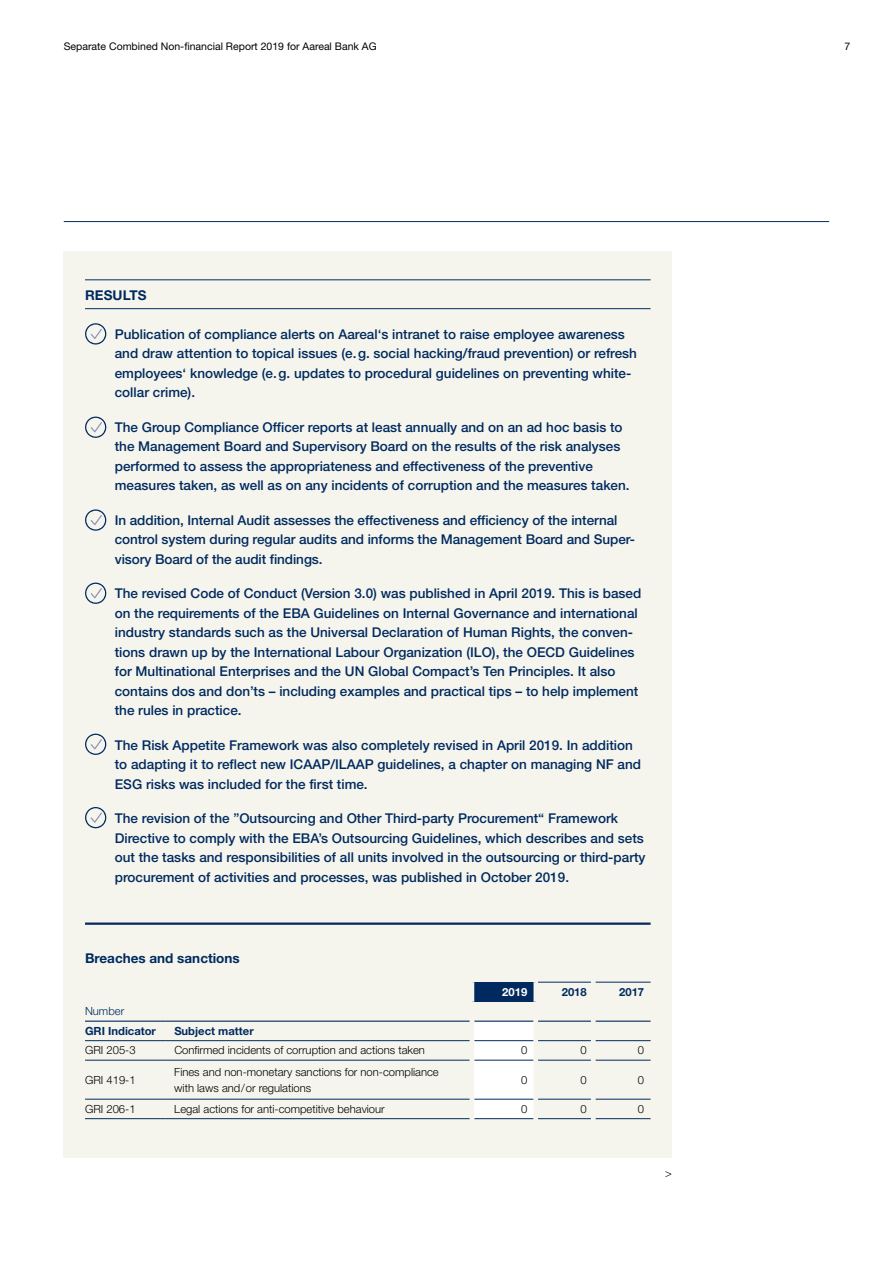
<style>
.page{position:relative;width:893px;height:1263px;background:#fff}
.page>*{position:absolute;margin:0;border:0;box-sizing:border-box;transform-origin:0 0}
.t1{font:500 13.5px/19.5px "Helvetica Neue LT Std";color:#002a5f}
.t2{font:700 13.5px "Helvetica Neue LT Std";color:#002a5f}
.t3{font:300 11.25px/15.8px "Helvetica Neue LT Std";color:#000}
.t4{font:700 11.25px "Helvetica Neue LT Std";color:#002a5f}
.t5{font:300 11.25px "Helvetica Neue LT Std";color:#002a5f}
.t6{font:700 11.25px "Helvetica Neue LT Std";color:#fff}
.t7{font:10.5px "Helvetica Neue LT Std";color:#000}
</style>
<div class="page">
<div style="left:64px;top:251px;width:608px;height:907px;background:#f6f5ed"></div>
<svg style="left:85px;top:323px;width:21px;height:21px"></svg>
<svg style="left:85px;top:417px;width:21px;height:21px"></svg>
<svg style="left:85px;top:509px;width:21px;height:22px"></svg>
<svg style="left:85px;top:583px;width:21px;height:21px"></svg>
<svg style="left:85px;top:734px;width:21px;height:21px"></svg>
<svg style="left:85px;top:807px;width:21px;height:21px"></svg>
<hr style="left:85px;top:922px;width:566px;height:3px;background:#002a5f">
<div style="left:472px;top:982px;width:64px;height:20px;background:#002a5f"></div>
<hr style="left:85px;top:1040px;width:81px;height:1px;background:#002a5f">
<hr style="left:166px;top:1040px;width:304px;height:1px;background:#002a5f">
<hr style="left:538px;top:1040px;width:53px;height:1px;background:#002a5f">
<hr style="left:595px;top:1040px;width:56px;height:1px;background:#002a5f">
<hr style="left:85px;top:1060px;width:81px;height:1px;background:#002a5f">
<hr style="left:166px;top:1060px;width:304px;height:1px;background:#002a5f">
<hr style="left:538px;top:1060px;width:53px;height:1px;background:#002a5f">
<hr style="left:595px;top:1060px;width:56px;height:1px;background:#002a5f">
<hr style="left:85px;top:1099px;width:81px;height:1px;background:#002a5f">
<hr style="left:166px;top:1099px;width:304px;height:1px;background:#002a5f">
<hr style="left:538px;top:1099px;width:53px;height:1px;background:#002a5f">
<hr style="left:595px;top:1099px;width:56px;height:1px;background:#002a5f">
<hr style="left:85px;top:1118px;width:81px;height:1px;background:#002a5f">
<hr style="left:166px;top:1118px;width:304px;height:1px;background:#002a5f">
<hr style="left:538px;top:1118px;width:53px;height:1px;background:#002a5f">
<hr style="left:595px;top:1118px;width:56px;height:1px;background:#002a5f">
<hr style="left:538px;top:982px;width:53px;height:1px;background:#002a5f">
<hr style="left:595px;top:982px;width:56px;height:1px;background:#002a5f">
<hr style="left:85px;top:1020px;width:81px;height:2px;background:#002a5f">
<hr style="left:166px;top:1020px;width:304px;height:2px;background:#002a5f">
<hr style="left:474px;top:1020px;width:59px;height:2px;background:#002a5f">
<hr style="left:538px;top:1020px;width:53px;height:2px;background:#002a5f">
<hr style="left:595px;top:1020px;width:56px;height:2px;background:#002a5f">
<hr style="left:470px;top:982px;width:4px;height:20px;background:#f6f5ed">
<div style="left:533px;top:982px;width:5px;height:20px;background:#f6f5ed"></div>
<svg style="left:474px;top:1021px;width:60px;height:99px;background:#f2f4f7"></svg>
<div style="left:533px;top:1119px;width:5px;height:9px;background:#f6f5ed"></div>
<hr style="left:85px;top:308px;width:566px;height:1px;background:#002a5f">
<hr style="left:85px;top:280px;width:566px;height:1px;background:#002a5f">
<hr style="left:64px;top:221px;width:765px;height:1px;background:#002a5f">
<p class="t7" style="left:64px;top:40px;width:314px">Separate Combined Non-financial Report 2019 for Aareal Bank AG</p>
<p class="t7" style="left:845px;top:40px;width:7px">7</p>
<p class="t2" style="left:85px;top:286px;width:63px">RESULTS</p>
<p class="t1" style="left:115px;top:324px;width:524px">Publication of compliance alerts on Aareal‘s intranet to raise employee awareness and draw attention to topical issues (e.g. social hacking/fraud prevention) or refresh employees‘ knowledge (e.g. updates to procedural guidelines on preventing white&shy;collar crime).</p>
<p class="t1" style="left:115px;top:417px;width:516px">The Group Compliance Officer reports at least annually and on an ad hoc basis to the Management Board and Supervisory Board on the results of the risk analyses performed to assess the appropriateness and effectiveness of the preventive measures taken, as well as on any incidents of corruption and the measures taken.</p>
<p class="t1" style="left:115px;top:510px;width:520px">In addition, Internal Audit assesses the effectiveness and efficiency of the internal control system during regular audits and informs the Management Board and Super&shy;visory Board of the audit findings.</p>
<p class="t1" style="left:115px;top:583px;width:528px">The revised Code of Conduct (Version 3.0) was published in April 2019. This is based on the requirements of the EBA Guidelines on Internal Governance and international industry standards such as the Universal Declaration of Human Rights, the conven&shy;tions drawn up by the International Labour Organization (ILO), the OECD Guidelines for Multinational Enterprises and the UN Global Compact’s Ten Principles. It also contains dos and don’ts – including examples and practical tips – to help implement the rules in practice.</p>
<p class="t1" style="left:115px;top:735px;width:528px">The Risk Appetite Framework was also completely revised in April 2019. In addition to adapting it to reflect new ICAAP/ILAAP guidelines, a chapter on managing NF and<br>ESG risks was included for the first time.</p>
<p class="t1" style="left:115px;top:808px;width:532px">The revision of the ”Outsourcing and Other Third-party Procurement“ Framework Directive to comply with the EBA’s Outsourcing Guidelines, which describes and sets out the tasks and responsibilities of all units involved in the outsourcing or third-party procurement of activities and processes, was published in October 2019.</p>
<p class="t2" style="left:85px;top:949px;width:156px">Breaches and sanctions</p>
<p class="t6" style="left:502px;top:985px;width:27px">2019</p>
<p class="t4" style="left:562px;top:985px;width:27px">2018</p>
<p class="t4" style="left:619px;top:985px;width:27px">2017</p>
<p class="t5" style="left:85px;top:1004px;width:41px">Number</p>
<p class="t4" style="left:85px;top:1024px;width:72px">GRI Indicator</p>
<p class="t4" style="left:174px;top:1024px;width:81px">Subject matter</p>
<p class="t3" style="left:85px;top:1042px;width:52px">GRI 205-3</p>
<p class="t3" style="left:174px;top:1042px;width:252px">Confirmed incidents of corruption and actions taken</p>
<p class="t3" style="left:521px;top:1042px;width:8px">0</p>
<p class="t3" style="left:581px;top:1042px;width:8px">0</p>
<p class="t3" style="left:638px;top:1042px;width:8px">0</p>
<p class="t3" style="left:85px;top:1071px;width:52px">GRI 419-1</p>
<p class="t3" style="left:174px;top:1064px;width:266px">Fines and non-monetary sanctions for non-compliance with laws and/or regulations</p>
<p class="t3" style="left:521px;top:1071px;width:8px">0</p>
<p class="t3" style="left:580px;top:1071px;width:8px">0</p>
<p class="t3" style="left:638px;top:1071px;width:8px">0</p>
<p class="t3" style="left:85px;top:1101px;width:52px">GRI 206-1</p>
<p class="t3" style="left:174px;top:1101px;width:212px">Legal actions for anti-competitive behaviour</p>
<p class="t3" style="left:521px;top:1101px;width:8px">0</p>
<p class="t3" style="left:580px;top:1101px;width:8px">0</p>
<p class="t3" style="left:638px;top:1101px;width:8px">0</p>
<p class="t3" style="left:665px;top:1165px;width:8px">&gt;</p>
</div>
